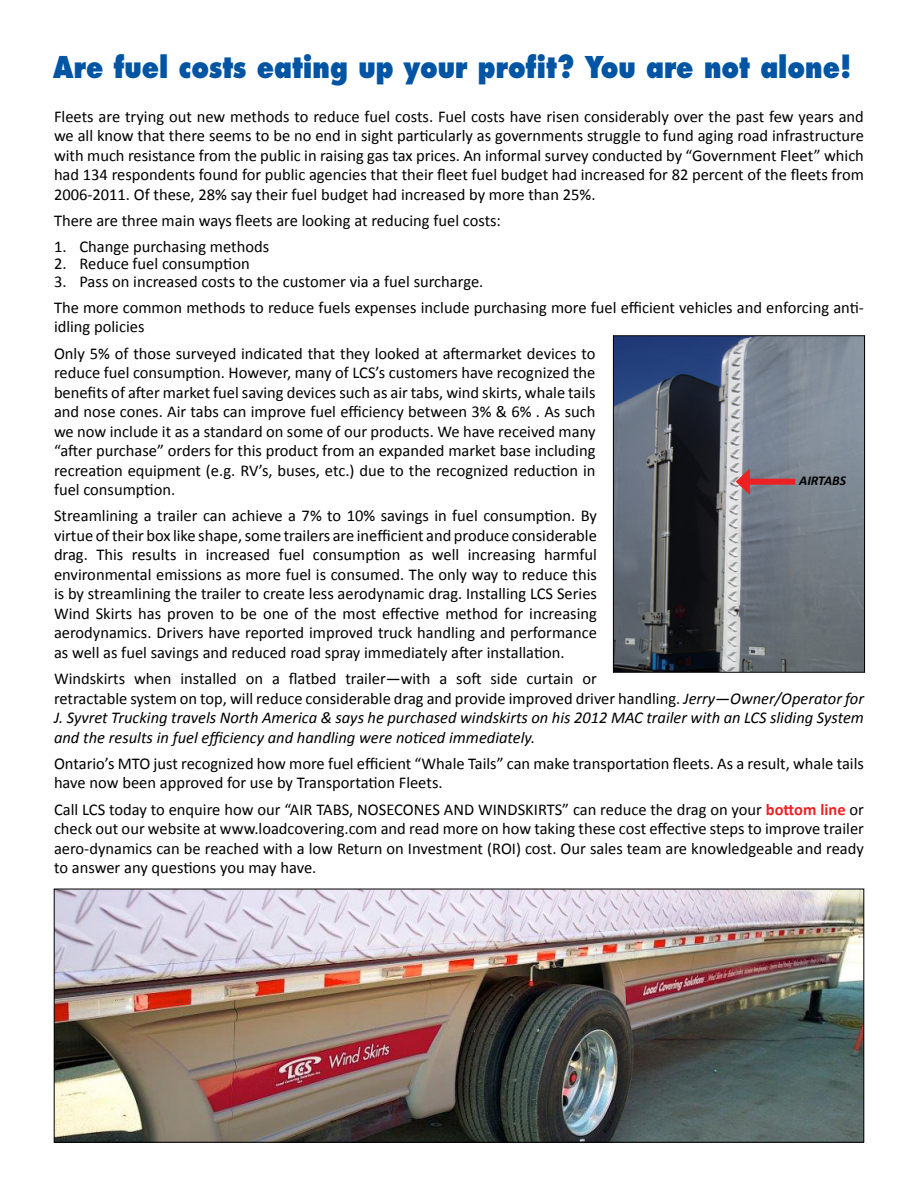
<style>
.page{position:relative;width:918px;height:1188px;background:#fff}
.page>*{position:absolute;margin:0;border:0;box-sizing:border-box;transform-origin:0 0}
.t1{font:800 29.25px "Futura CE";color:#0054a4;scale:.85 1}
.t2{font:16.5px/19.5px "Calibri";color:#000;text-align:justify}
.t3{font:italic 16.5px/19.5px "Calibri";color:#000}
.t4{font:italic 700 13.5px "Calibri";color:#000}
.s1{font-style:normal}
.s2{font-weight:700;color:#ed2124}
</style>
<div class="page">
<img style="left:615px;top:338px;width:248px;height:332px">
<div style="left:613px;top:336px;width:252px;height:336px;border:1px solid #000"></div>
<img style="left:56px;top:891px;width:806px;height:249px">
<div style="left:54px;top:889px;width:810px;height:253px;border:1px solid #000"></div>
<div style="left:745px;top:479px;width:50px;height:6px;background:#ed2124"></div>
<svg style="left:736px;top:468px;width:14px;height:27px"></svg>
<p class="t1" style="left:53px;top:46px;width:941px">Are fuel costs eating up your profit? You are not alone!</p>
<p class="t2" style="left:54px;top:106px;width:812px">Fleets are trying out new methods to reduce fuel costs. Fuel costs have risen considerably over the past few years and we all know that there seems to be no end in sight particularly as governments struggle to fund aging road infrastructure with much resistance from the public in raising gas tax prices. An informal survey conducted by “Government Fleet” which had 134 respondents found for public agencies that their fleet fuel budget had increased for 82 percent of the fleets from 2006-2011. Of these, 28% say their fuel budget had increased by more than 25%.</p>
<p class="t2" style="left:54px;top:210px;width:449px">There are three main ways fleets are looking at reducing fuel costs:</p>
<p class="t2" style="left:54px;top:236px;width:217px">1. Change purchasing methods</p>
<p class="t2" style="left:54px;top:253px;width:197px">2. Reduce fuel consumption</p>
<p class="t2" style="left:54px;top:271px;width:431px">3. Pass on increased costs to the customer via a fuel surcharge.</p>
<p class="t2" style="left:54px;top:297px;width:811px">The more common methods to reduce fuels expenses include purchasing more fuel efficient vehicles and enforcing anti&shy;idling policies</p>
<p class="t2" style="left:54px;top:343px;width:543px">Only 5% of those surveyed indicated that they looked at aftermarket devices to reduce fuel consumption. However, many of LCS’s customers have recognized the benefits of after market fuel saving devices such as air tabs, wind skirts, whale tails and nose cones. Air tabs can improve fuel efficiency between 3% &amp; 6% . As such we now include it as a standard on some of our products. We have received many “after purchase” orders for this product from an expanded market base including recreation equipment (e.g. RV’s, buses, etc.) due to the recognized reduction in fuel consumption.</p>
<p class="t2" style="left:54px;top:505px;width:545px">Streamlining a trailer can achieve a 7% to 10% savings in fuel consumption. By virtue of their box like shape, some trailers are inefficient and produce considerable drag. This results in increased fuel consumption as well increasing harmful environmental emissions as more fuel is consumed. The only way to reduce this is by streamlining the trailer to create less aerodynamic drag. Installing LCS Series Wind Skirts has proven to be one of the most effective method for increasing aerodynamics. Drivers have reported improved truck handling and performance as well as fuel savings and reduced road spray immediately after installation.</p>
<p class="t3" style="left:54px;top:668px;width:812px"><span class="s1">Windskirts when installed on a flatbed trailer—with a soft side curtain or<br>retractable system on top, will reduce considerable drag and provide improved driver handling.</span> Jerry—Owner/Operator for J. Syvret Trucking travels North America &amp; says he purchased windskirts on his 2012 MAC trailer with an LCS sliding System and the results in fuel efficiency and handling were noticed immediately.</p>
<p class="t2" style="left:54px;top:753px;width:811px">Ontario’s MTO just recognized how more fuel efficient “Whale Tails” can make transportation fleets. As a result, whale tails have now been approved for use by Transportation Fleets.</p>
<p class="t2" style="left:54px;top:799px;width:812px">Call LCS today to enquire how our “AIR TABS, NOSECONES AND WINDSKIRTS” can reduce the drag on your <span class="s2">bottom line</span> or check out our website at www.loadcovering.com and read more on how taking these cost effective steps to improve trailer aero-dynamics can be reached with a low Return on Investment (ROI) cost. Our sales team are knowledgeable and ready to answer any questions you may have.</p>
<p class="t4" style="left:799px;top:472px;width:48px">AIRTABS</p>
</div>
